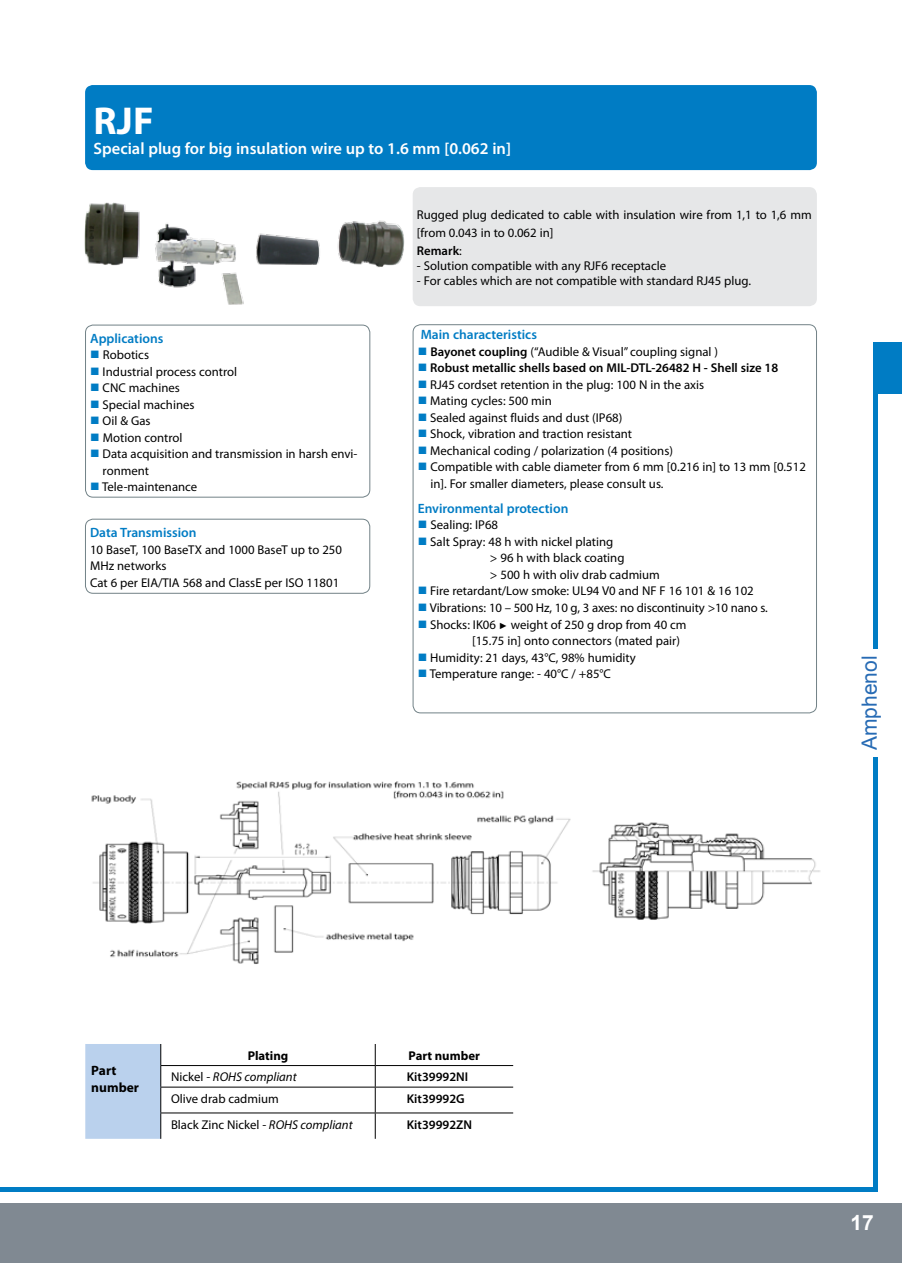
<style>
.page{position:relative;width:902px;height:1263px;background:#fff}
.page>*{position:absolute;margin:0;border:0;box-sizing:border-box;transform-origin:0 0}
.t1{font:700 39px "Myriad Pro";color:#fff}
.t2{font:21px "Arial";color:#276bb4}
.t3{font:700 21px "Arial";color:#fff}
.t4{font:600 16.5px "Myriad Pro";color:#fff}
.t5{font:600 13.5px "Myriad Pro";color:#007cc4}
.t6{font:700 13.5px/16.2px "Myriad Pro";color:#000}
.t7{font:12.75px/16.5px "Myriad Pro";color:#000}
.t8{font:600 12.75px "Myriad Pro";color:#000}
.t9{font:italic 12.75px "Myriad Pro";color:#000}
.t10{font:700 12.75px "Myriad Pro";color:#000}
.s1{color:#007cc4}
.s2{font-weight:600}
.s3{font-family:"Arial";font-size:9px}
.s4{font-style:normal}
.s5{font-style:italic}
</style>
<div class="page">
<div style="left:0;top:1203px;width:901px;height:60px;background:#808992"></div>
<hr style="left:0;top:1187px;width:877px;height:4px;background:#007cc4">
<hr style="left:873px;top:343px;width:4px;height:848px;background:#007cc4">
<div style="left:873px;top:343px;width:28px;height:51px;background:#007cc4"></div>
<div style="left:861px;top:649px;width:26px;height:107px;background:#fff"></div>
<div style="left:85px;top:85px;width:731px;height:85px;background:#007cc4;border-radius:8px"></div>
<div style="left:412px;top:187px;width:404px;height:119px;background:#e6e7e8;border-radius:8px"></div>
<img style="left:84px;top:187px;width:334px;height:118px">
<div style="left:85px;top:325px;width:285px;height:172px;border:1px solid #728287;border-radius:8px"></div>
<img style="left:592px;top:822px;width:228px;height:98px">
<hr style="left:160px;top:1065px;width:215px;height:1px;background:#000">
<hr style="left:160px;top:1087px;width:215px;height:1px;background:#000">
<div style="left:85px;top:1044px;width:76px;height:95px;background:#bad1ed"></div>
<hr style="left:375px;top:1065px;width:138px;height:1px;background:#000">
<hr style="left:375px;top:1087px;width:138px;height:1px;background:#000">
<svg style="left:375px;top:1044px;width:1px;height:95px"></svg>
<hr style="left:160px;top:1112px;width:215px;height:1px;background:#000">
<hr style="left:375px;top:1112px;width:138px;height:1px;background:#000">
<div style="left:85px;top:519px;width:285px;height:75px;border:1px solid #728287;border-radius:8px"></div>
<img style="left:91px;top:781px;width:480px;height:183px">
<h1 class="t1" style="left:94px;top:95px;width:61px">RJF</h1>
<p class="t4" style="left:94px;top:138px;width:419px">Special plug for big insulation wire up to 1.6 mm [0.062 in]</p>
<p class="t5" style="left:90px;top:329px;width:75px">Applications</p>
<p class="t7" style="left:90px;top:346px;width:60px"><span class="s1">■</span> Robotics</p>
<p class="t7" style="left:90px;top:363px;width:148px"><span class="s1">■</span> Industrial process control</p>
<p class="t7" style="left:90px;top:379px;width:91px"><span class="s1">■</span> CNC machines</p>
<p class="t7" style="left:90px;top:396px;width:106px"><span class="s1">■</span> Special machines</p>
<p class="t7" style="left:90px;top:412px;width:62px"><span class="s1">■</span> Oil &amp; Gas</p>
<p class="t7" style="left:90px;top:429px;width:94px"><span class="s1">■</span> Motion control</p>
<p class="t7" style="left:103px;top:445px;width:256px;text-indent:-12px"><span class="s1">■</span> Data acquisition and transmission in harsh envi&shy;ronment</p>
<p class="t7" style="left:90px;top:478px;width:109px"><span class="s1">■</span> Tele-maintenance</p>
<p class="t5" style="left:90px;top:524px;width:108px">Data Transmission</p>
<p class="t7" style="left:90px;top:541px;width:253px">10 BaseT, 100 BaseTX and 1000 BaseT up to 250<br>MHz networks<br>Cat 6 per EIA/TIA 568 and ClassE per ISO 11801</p>
<p class="t7" style="left:417px;top:205px;width:396px;line-height:18px">Rugged plug dedicated to cable with insulation wire from 1,1 to 1,6 mm [from 0.043 in to 0.062 in]<br><span class="s2">Remark</span>:</p>
<p class="t7" style="left:417px;top:257px;width:251px">- Solution compatible with any RJF6 receptacle</p>
<p class="t7" style="left:417px;top:272px;width:335px">- For cables which are not compatible with standard RJ45 plug.</p>
<p class="t5" style="left:420px;top:326px;width:118px">Main characteristics</p>
<p class="t7" style="left:417px;top:343px;width:302px"><span class="s1">■</span> <span class="s2">Bayonet coupling</span> (“Audible &amp; Visual” coupling signal )</p>
<p class="t8" style="left:417px;top:360px;width:362px"><span class="s1">■</span> Robust metallic shells based on MIL-DTL-26482 H - Shell size 18</p>
<p class="t7" style="left:417px;top:376px;width:288px"><span class="s1">■</span> RJ45 cordset retention in the plug: 100 N in the axis</p>
<p class="t7" style="left:417px;top:393px;width:136px"><span class="s1">■</span> Mating cycles: 500 min</p>
<p class="t7" style="left:417px;top:409px;width:206px"><span class="s1">■</span> Sealed against fluids and dust (IP68)</p>
<p class="t7" style="left:417px;top:426px;width:216px"><span class="s1">■</span> Shock, vibration and traction resistant</p>
<p class="t7" style="left:417px;top:442px;width:257px"><span class="s1">■</span> Mechanical coding / polarization (4 positions)</p>
<p class="t7" style="left:430px;top:459px;width:377px;text-indent:-13px"><span class="s1">■</span> Compatible with cable diameter from 6 mm [0.216 in] to 13 mm [0.512 in]. For smaller diameters, please consult us.</p>
<p class="t5" style="left:417px;top:500px;width:152px">Environmental protection</p>
<p class="t7" style="left:417px;top:517px;width:82px"><span class="s1">■</span> Sealing: IP68</p>
<p class="t7" style="left:490px;top:533px;width:171px;text-indent:-72px"><span class="s1">■</span> Salt Spray: 48 h with nickel plating<br>&gt; 96 h with black coating<br>&gt; 500 h with oliv drab cadmium</p>
<p class="t7" style="left:417px;top:583px;width:337px"><span class="s1">■</span> Fire retardant/Low smoke: UL94 V0 and NF F 16 101 &amp; 16 102</p>
<p class="t7" style="left:417px;top:599px;width:351px"><span class="s1">■</span> Vibrations: 10 – 500 Hz, 10 g, 3 axes: no discontinuity &gt;10 nano s.</p>
<p class="t7" style="left:472px;top:616px;width:216px;text-indent:-54px"><span class="s1">■</span> Shocks: IK06 <span class="s3">►</span> weight of 250 g drop from 40 cm [15.75 in] onto connectors (mated pair)</p>
<p class="t7" style="left:417px;top:649px;width:220px"><span class="s1">■</span> Humidity: 21 days, 43°C, 98% humidity</p>
<p class="t7" style="left:417px;top:665px;width:195px"><span class="s1">■</span> Temperature range: - 40°C / +85°C</p>
<h2 class="t2" style="left:855px;top:750px;width:96px;rotate:-90deg">Amphenol</h2>
<p class="t6" style="left:91px;top:1062px;width:49px">Part number</p>
<p class="t10" style="left:248px;top:1047px;width:42px">Plating</p>
<p class="t10" style="left:408px;top:1047px;width:73px">Part number</p>
<p class="t9" style="left:171px;top:1069px;width:127px"><span class="s4">Nickel -</span> ROHS compliant</p>
<p class="t8" style="left:407px;top:1069px;width:63px">Kit39992NI</p>
<p class="t7" style="left:171px;top:1090px;width:109px">Olive drab cadmium</p>
<p class="t8" style="left:407px;top:1090px;width:59px">Kit39992G</p>
<p class="t7" style="left:171px;top:1116px;width:183px">Black Zinc Nickel - <span class="s5">ROHS compliant</span></p>
<p class="t8" style="left:407px;top:1116px;width:67px">Kit39992ZN</p>
<h2 class="t3" style="left:850px;top:1209px;width:25px">17</h2>
</div>
